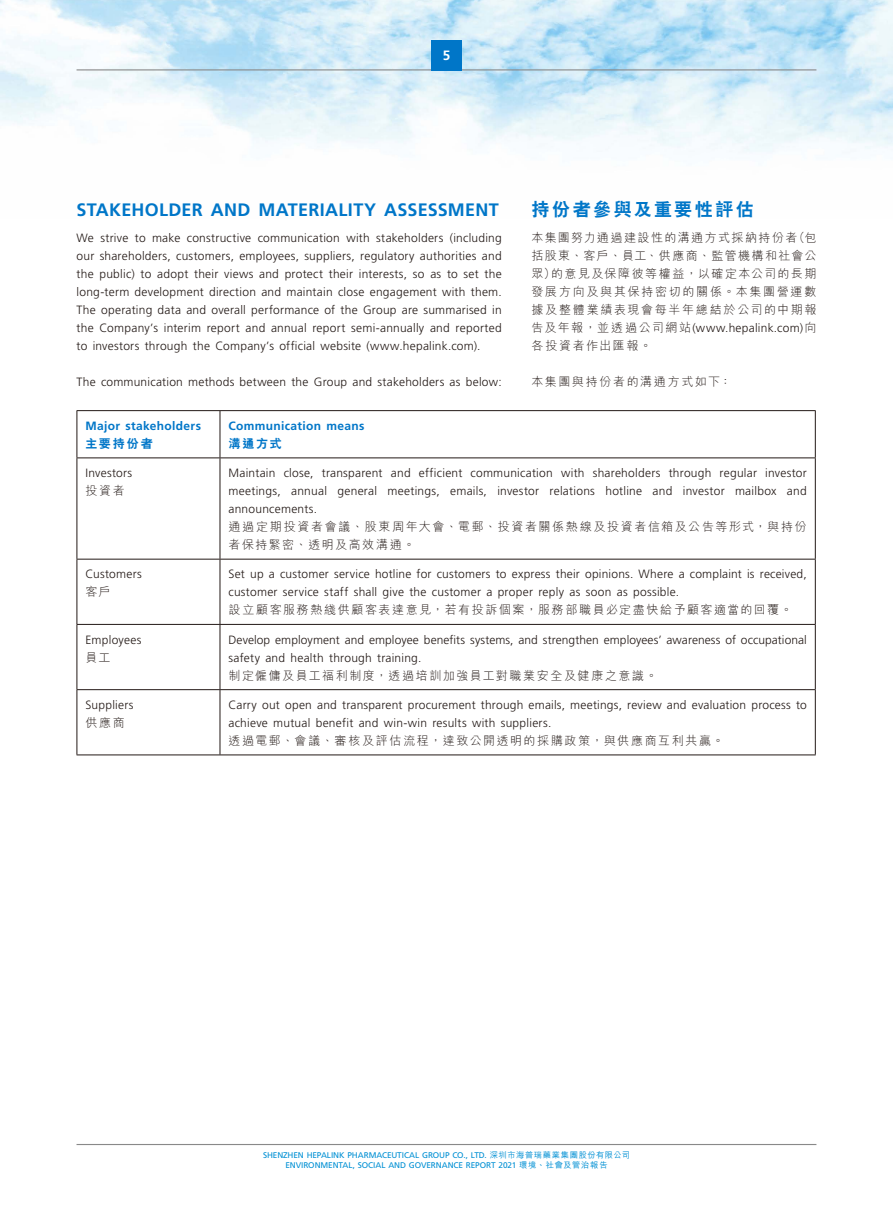
<style>
.page{position:relative;width:893px;height:1212px;background:#fff}
.page>*{position:absolute;margin:0;border:0;box-sizing:border-box;transform-origin:0 0}
.t1{font:700 18px "Frutiger LT Std";letter-spacing:.015em;color:#0076c8}
.t2{font:800 18px "C Hei 2 HK";letter-spacing:.135em;color:#0076c8}
.t3{font:700 13.5px "Frutiger LT Std";color:#fff}
.t4{font:300 12px/18px "Frutiger LT Std";letter-spacing:.02em;color:#231916}
.t5{font:300 12px/18px "M Hei HK";letter-spacing:.135em;color:#231916}
.t6{font:700 12px "Frutiger LT Std";letter-spacing:.03em;color:#0076c8}
.t7{font:800 12px "C Hei 2 HK";letter-spacing:.155em;color:#0076c8}
.t8{font:8.25px/10.5px "Frutiger LT Std";letter-spacing:-.01em;color:#0090d4;text-align:center}
.s1{font-family:"M Hei HK"}
.s2{font-family:"M Hei HK";font-weight:500}
</style>
<div class="page">
<img style="left:0;top:0;width:893px;height:1145px">
<hr style="left:77px;top:69px;width:739px;height:1px;background:#898989">
<hr style="left:77px;top:1144px;width:739px;height:1px;background:#898989">
<div style="left:431px;top:40px;width:30px;height:30px;background:#0076c8"></div>
<hr style="left:77px;top:410px;width:143px;height:1px;background:#231916">
<hr style="left:77px;top:411px;width:1px;height:46px;background:#231916">
<hr style="left:220px;top:410px;width:596px;height:1px;background:#231916">
<hr style="left:220px;top:411px;width:1px;height:46px;background:#231916">
<hr style="left:815px;top:411px;width:1px;height:46px;background:#231916">
<hr style="left:77px;top:457px;width:143px;height:1px;background:#231916">
<hr style="left:77px;top:458px;width:1px;height:101px;background:#231916">
<hr style="left:220px;top:457px;width:596px;height:1px;background:#231916">
<hr style="left:220px;top:458px;width:1px;height:101px;background:#231916">
<hr style="left:815px;top:458px;width:1px;height:101px;background:#231916">
<hr style="left:77px;top:559px;width:143px;height:1px;background:#231916">
<hr style="left:77px;top:559px;width:1px;height:65px;background:#231916">
<hr style="left:220px;top:559px;width:596px;height:1px;background:#231916">
<hr style="left:220px;top:559px;width:1px;height:65px;background:#231916">
<hr style="left:815px;top:559px;width:1px;height:65px;background:#231916">
<hr style="left:77px;top:624px;width:143px;height:1px;background:#231916">
<hr style="left:77px;top:625px;width:1px;height:64px;background:#231916">
<hr style="left:220px;top:624px;width:596px;height:1px;background:#231916">
<hr style="left:220px;top:625px;width:1px;height:64px;background:#231916">
<hr style="left:815px;top:625px;width:1px;height:64px;background:#231916">
<hr style="left:77px;top:689px;width:143px;height:1px;background:#231916">
<hr style="left:77px;top:690px;width:1px;height:64px;background:#231916">
<hr style="left:220px;top:689px;width:596px;height:1px;background:#231916">
<hr style="left:220px;top:690px;width:1px;height:64px;background:#231916">
<hr style="left:815px;top:690px;width:1px;height:64px;background:#231916">
<hr style="left:77px;top:754px;width:143px;height:1px;background:#231916">
<hr style="left:220px;top:754px;width:596px;height:1px;background:#231916">
<p class="t3" style="left:443px;top:47px;width:9px">5</p>
<h1 class="t1" style="left:77px;top:199px;width:424px">STAKEHOLDER AND MATERIALITY ASSESSMENT</h1>
<p class="t4" style="left:77px;top:229px;width:427px;text-align:justify">We strive to make constructive communication with stakeholders (including our shareholders, customers, employees, suppliers, regulatory authorities and the public) to adopt their views and protect their interests, so as to set the long-term development direction and maintain close engagement with them.<br>The operating data and overall performance of the Group are summarised in the Company’s interim report and annual report semi-annually and reported to investors through the Company’s official website (www.hepalink.com).</p>
<p class="t4" style="left:77px;top:373px;width:427px">The communication methods between the Group and stakeholders as below:</p>
<p class="t6" style="left:85px;top:419px;width:117px">Major stakeholders</p>
<p class="t7" style="left:85px;top:437px;width:69px">主要持份者</p>
<p class="t6" style="left:228px;top:419px;width:137px">Communication means</p>
<p class="t7" style="left:228px;top:437px;width:55px">溝通方式</p>
<h1 class="t2" style="left:531px;top:200px;width:224px">持份者參與及重要性評估</h1>
<p class="t5" style="left:531px;top:229px;width:286px;text-align:justify">本集團努力通過建設性的溝通方式採納持份者（包括股東、客戶、員工、供應商、監管機構和社會公眾）的意見及保障彼等權益，以確定本公司的長期發展方向及與其保持密切的關係。本集團營運數據及整體業績表現會每半年總結於公司的中期報</p>
<p class="t4" style="left:531px;top:319px;width:286px"><span class="s1">告及年報，並透過公司網站</span>(www.hepalink.com)<span class="s1">向</span></p>
<p class="t5" style="left:531px;top:337px;width:122px">各投資者作出匯報。</p>
<p class="t5" style="left:531px;top:373px;width:201px">本集團與持份者的溝通方式如下：</p>
<p class="t4" style="left:85px;top:464px;width:48px">Investors</p>
<p class="t5" style="left:85px;top:481px;width:41px">投資者</p>
<p class="t4" style="left:228px;top:464px;width:580px;text-align:justify">Maintain close, transparent and efficient communication with shareholders through regular investor meetings, annual general meetings, emails, investor relations hotline and investor mailbox and announcements.</p>
<p class="t5" style="left:228px;top:517px;width:580px">通過定期投資者會議、股東周年大會、電郵、投資者關係熱線及投資者信箱及公告等形式，與持份者保持緊密、透明及高效溝通。</p>
<p class="t4" style="left:85px;top:565px;width:58px">Customers</p>
<p class="t5" style="left:85px;top:583px;width:27px">客戶</p>
<p class="t4" style="left:228px;top:565px;width:580px">Set up a customer service hotline for customers to express their opinions. Where a complaint is received, customer service staff shall give the customer a proper reply as soon as possible.</p>
<p class="t5" style="left:228px;top:601px;width:565px">設立顧客服務熱綫供顧客表達意見，若有投訴個案，服務部職員必定盡快給予顧客適當的回覆。</p>
<p class="t4" style="left:85px;top:631px;width:58px">Employees</p>
<p class="t5" style="left:85px;top:648px;width:26px">員工</p>
<p class="t4" style="left:228px;top:631px;width:580px">Develop employment and employee benefits systems, and strengthen employees’ awareness of occupational safety and health through training.</p>
<p class="t5" style="left:228px;top:666px;width:430px">制定僱傭及員工福利制度，透過培訓加強員工對職業安全及健康之意識。</p>
<p class="t4" style="left:85px;top:696px;width:50px">Suppliers</p>
<p class="t5" style="left:85px;top:713px;width:41px">供應商</p>
<p class="t4" style="left:228px;top:696px;width:580px">Carry out open and transparent procurement through emails, meetings, review and evaluation process to achieve mutual benefit and win-win results with suppliers.</p>
<p class="t5" style="left:228px;top:731px;width:497px">透過電郵、會議、審核及評估流程，達致公開透明的採購政策，與供應商互利共贏。</p>
<p class="t8" style="left:263px;top:1149px;width:368px">SHENZHEN HEPALINK PHARMACEUTICAL GROUP CO., LTD. <span class="s2">深圳市海普瑞藥業集團股份有限公司<br></span>ENVIRONMENTAL, SOCIAL AND GOVERNANCE REPORT 2021 <span class="s2">環境、社會及管治報告</span></p>
</div>
